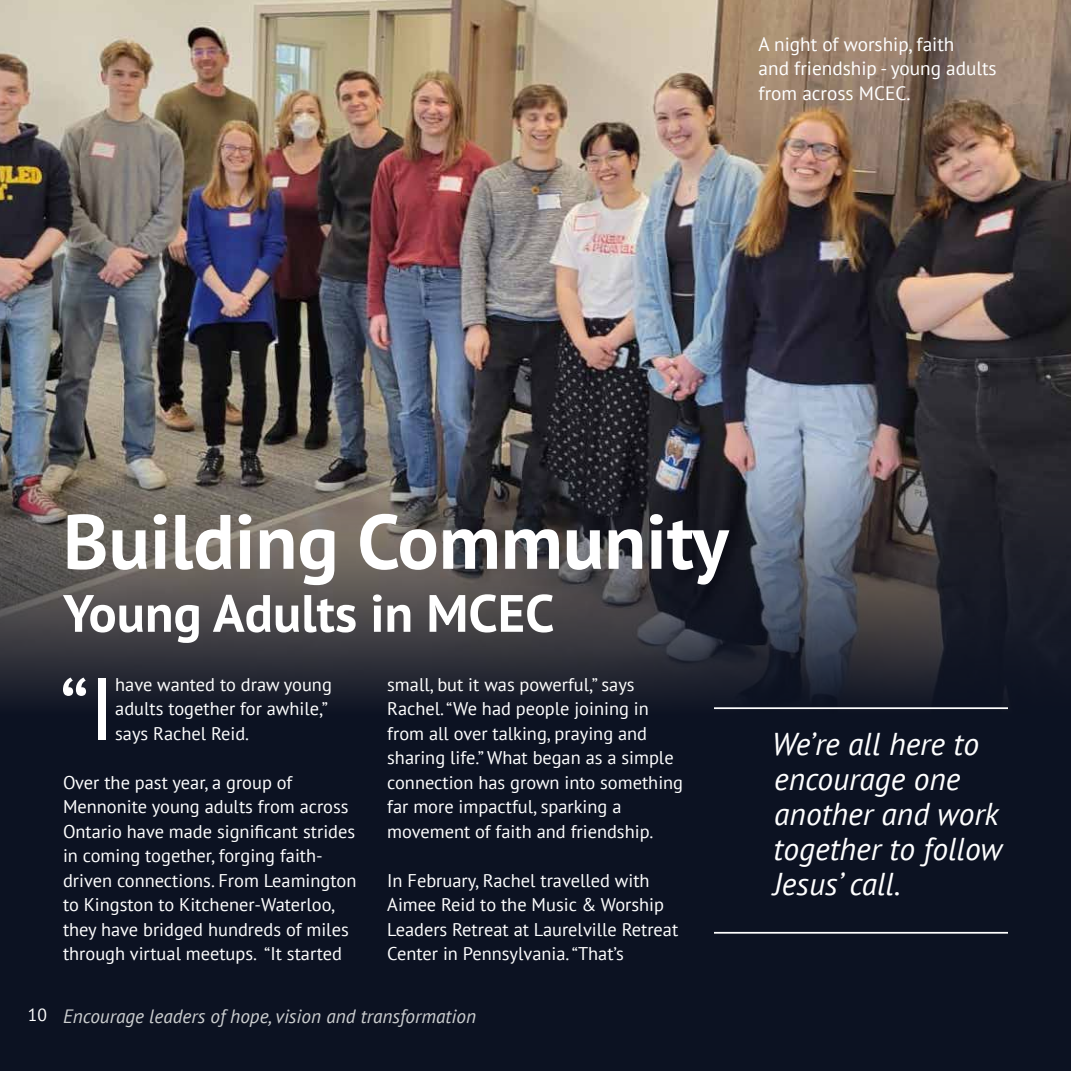
<style>
.page{position:relative;width:1071px;height:1071px;background:#fff}
.page>*{position:absolute;margin:0;border:0;box-sizing:border-box;transform-origin:0 0}
.t1{font:88.38px "PT Sans";color:#fff}
.t2{font:700 77px "PT Sans";color:#fff}
.t3{font:700 52.5px "PT Sans";color:#fff}
.t4{font:italic 31.5px/35px "PT Sans";color:#fff}
.t5{font:19.25px/24.5px "PT Sans";color:#fff}
.t6{font:italic 19.25px "PT Sans";color:#cdcfd0}
.t7{font:18.38px/24.5px "PT Sans";color:#fff}
.s1{font-style:normal;font-size:17.5px;color:#fff}
</style>
<div class="page">
<div style="left:0;top:12px;width:1071px;height:1059px;background:#0c1222"></div>
<img style="left:0;top:0;width:1071px;height:710px">
<hr style="left:714px;top:707px;width:294px;height:2px;background:#fff">
<hr style="left:714px;top:932px;width:294px;height:2px;background:#fff">
<p class="t5" style="left:759px;top:31px;width:240px">A night of worship, faith<br>and friendship - young adults from across MCEC.</p>
<h2 class="t2" style="left:63px;top:491px;width:667px">Building Community</h2>
<h3 class="t3" style="left:63px;top:579px;width:493px">Young Adults in MCEC</h3>
<h1 class="t1" style="left:59px;top:652px;width:57px">“I</h1>
<p class="t7" style="left:115px;top:672px;width:218px">have wanted to draw young adults together for awhile,” says Rachel Reid.</p>
<p class="t7" style="left:63px;top:770px;width:295px">Over the past year, a group of Mennonite young adults from across Ontario have made significant strides in coming together, forging faith&shy;driven connections. From Leamington to Kingston to Kitchener-Waterloo, they have bridged hundreds of miles through virtual meetups. “It started</p>
<p class="t7" style="left:387px;top:672px;width:297px">small, but it was powerful,” says Rachel. “We had people joining in from all over talking, praying and sharing life.” What began as a simple connection has grown into something far more impactful, sparking a movement of faith and friendship.</p>
<p class="t7" style="left:387px;top:868px;width:293px">In February, Rachel travelled with Aimee Reid to the Music &amp; Worship Leaders Retreat at Laurelville Retreat Center in Pennsylvania. “That’s</p>
<p class="t6" style="left:28px;top:1004px;width:450px"><span class="s1">10</span> Encourage leaders of hope, vision and transformation</p>
<h3 class="t4" style="left:772px;top:726px;width:232px">We’re all here to encourage one another and work together to follow<br>Jesus’ call.</h3>
</div>
